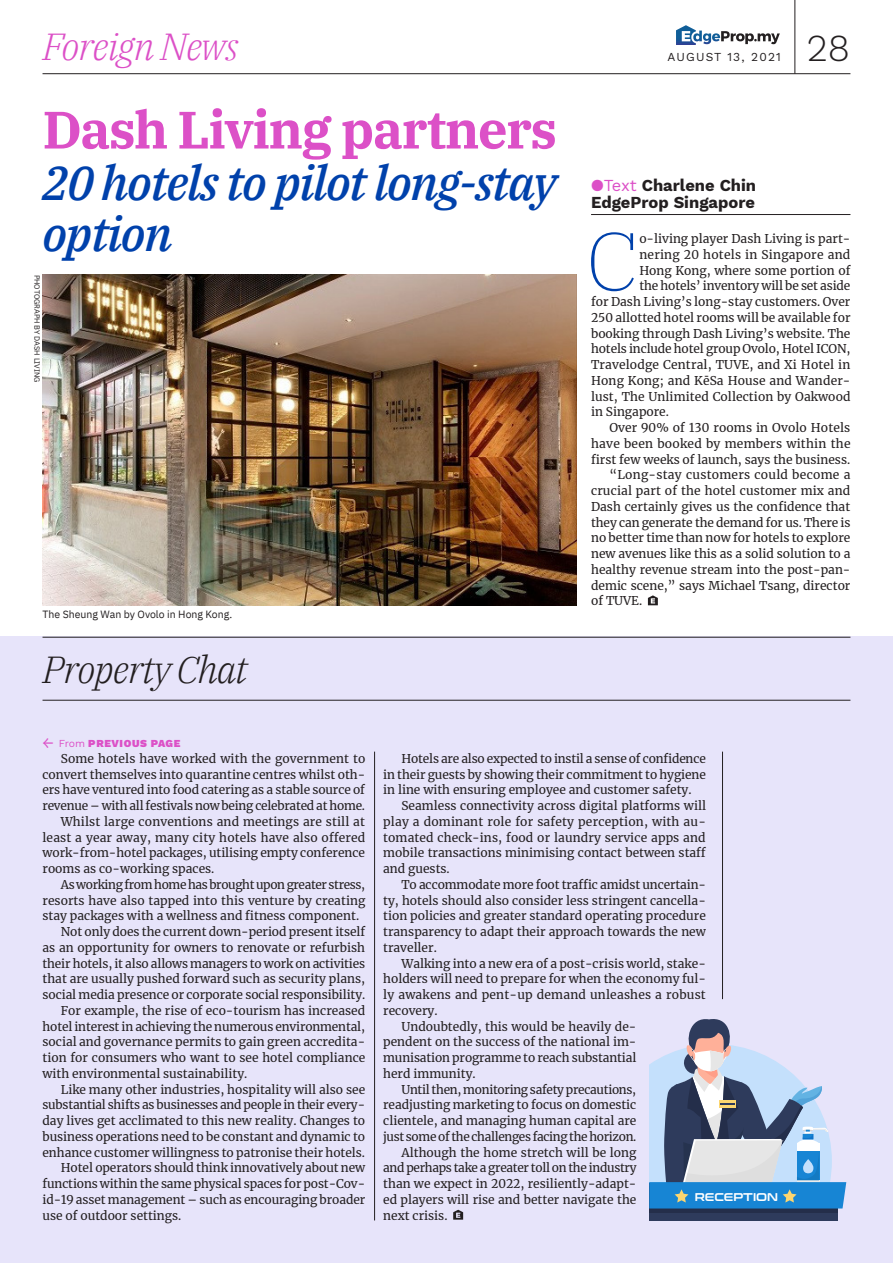
<style>
.page{position:relative;width:893px;height:1263px;background:#fff}
.page>*{position:absolute;margin:0;border:0;box-sizing:border-box;transform-origin:0 0}
.t1{font:200 81.75px "IBM Plex Serif";color:#0041ab}
.t2{font:700 52.5px "IBM Plex Serif";letter-spacing:-.03em;color:#dc50c7}
.t3{font:italic 500 48px/51px "IBM Plex Serif";letter-spacing:-.03em;color:#0041ab}
.t4{font:italic 300 37.5px "IBM Plex Serif";letter-spacing:-.03em;color:#231f20}
.t5{font:italic 300 37.5px "IBM Plex Serif";letter-spacing:-.03em;color:#dc50c7}
.t6{font:300 37.5px "Work Sans";color:#231f20}
.t7{font:700 16.5px/16.5px "Work Sans";color:#231f20}
.t8{font:12px/15.8px "Merriweather";color:#231f20;text-align:justify}
.t9{font:12px "Merriweather";letter-spacing:-.02em;color:#231f20}
.t10{font:12px "Merriweather";letter-spacing:.02em;color:#231f20}
.t11{font:12px "Merriweather";letter-spacing:-.03em;color:#231f20}
.t12{font:12px "Merriweather";letter-spacing:-.025em;color:#231f20}
.t13{font:12px "Work Sans";letter-spacing:.1em;color:#231f20}
.t14{font:11.25px "Conthrax Sb";color:#fff}
.t15{font:10.5px "IBM Plex Sans";color:#231f20}
.t16{font:900 10.5px "Work Sans";letter-spacing:.06em;color:#dc50c7}
.t17{font:7.5px "IBM Plex Sans";color:#231f20}
.s1{font-weight:400;font-size:15px}
.s2{font-weight:400}
.s3{color:#dc50c7}
.s4{font-weight:400;color:#dc50c7}
</style>
<div class="page">
<hr style="left:43px;top:73px;width:807px;height:1px;background:#231f20">
<svg style="left:676px;top:25px;width:104px;height:20px"></svg>
<hr style="left:794px;top:0;width:1px;height:74px;background:#231f20">
<div style="left:0;top:637px;width:893px;height:626px;background:#e7e4fa"></div>
<hr style="left:43px;top:637px;width:807px;height:1px;background:#231f20">
<hr style="left:43px;top:700px;width:807px;height:1px;background:#231f20">
<svg style="left:453px;top:1210px;width:10px;height:10px"></svg>
<hr style="left:591px;top:214px;width:259px;height:1px;background:#231f20">
<svg style="left:648px;top:595px;width:10px;height:10px"></svg>
<img style="left:43px;top:274px;width:534px;height:331px">
<hr style="left:374px;top:752px;width:1px;height:468px;background:#231f20">
<svg style="left:649px;top:1019px;width:197px;height:201px"></svg>
<hr style="left:722px;top:752px;width:1px;height:247px;background:#231f20">
<h3 class="t5" style="left:43px;top:19px;width:198px">Foreign News</h3>
<h2 class="t2" style="left:43px;top:88px;width:516px">Dash Living partners</h2>
<h3 class="t3" style="left:43px;top:153px;width:515px">20 hotels to pilot long-stay option</h3>
<p class="t17" style="left:43px;top:275px;width:109px;rotate:90deg">PHOTOGRAPH BY DASH LIVING</p>
<p class="t15" style="left:43px;top:606px;width:191px">The Sheung Wan by Ovolo in Hong Kong.</p>
<h3 class="t4" style="left:43px;top:641px;width:207px">Property Chat</h3>
<p class="t16" style="left:43px;top:735px;width:139px"><span class="s1">←</span> <span class="s2">From</span> PREVIOUS PAGE</p>
<p class="t13" style="left:668px;top:48px;width:115px">AUGUST 13, 2021</p>
<h3 class="t6" style="left:807px;top:20px;width:45px">28</h3>
<h3 class="t7" style="left:591px;top:177px;width:167px"><span class="s3">●</span><span class="s4">Text</span> Charlene Chin<br>EdgeProp Singapore</h3>
<h1 class="t1" style="left:586px;top:200px;width:55px">C</h1>
<p class="t8" style="left:639px;top:230px;width:213px">o-living player Dash Living is part-</p>
<p class="t10" style="left:639px;top:246px;width:213px">nering 20 hotels in Singapore and</p>
<p class="t8" style="left:639px;top:262px;width:213px">Hong Kong, where some portion of</p>
<p class="t8" style="left:639px;top:278px;width:213px">the hotels’ inventory will be set aside</p>
<p class="t8" style="left:591px;top:293px;width:261px">for Dash Living’s long-stay customers. Over</p>
<p class="t8" style="left:591px;top:309px;width:261px">250 allotted hotel rooms will be available for</p>
<p class="t8" style="left:591px;top:325px;width:261px">booking through Dash Living’s website. The</p>
<p class="t8" style="left:591px;top:341px;width:261px">hotels include hotel group Ovolo, Hotel ICON,</p>
<p class="t8" style="left:591px;top:356px;width:261px">Travelodge Central, TUVE, and Xi Hotel in</p>
<p class="t8" style="left:591px;top:372px;width:261px">Hong Kong; and KēSa House and Wander-</p>
<p class="t8" style="left:591px;top:388px;width:261px">lust, The Unlimited Collection by Oakwood</p>
<p class="t8" style="left:591px;top:404px;width:79px">in Singapore.</p>
<p class="t8" style="left:609px;top:419px;width:242px">Over 90% of 130 rooms in Ovolo Hotels</p>
<p class="t10" style="left:591px;top:435px;width:261px">have been booked by members within the</p>
<p class="t8" style="left:591px;top:451px;width:261px">first few weeks of launch, says the business.</p>
<p class="t10" style="left:609px;top:467px;width:243px">“Long-stay customers could become a</p>
<p class="t8" style="left:591px;top:482px;width:261px">crucial part of the hotel customer mix and</p>
<p class="t8" style="left:591px;top:498px;width:261px">Dash certainly gives us the confidence that</p>
<p class="t8" style="left:591px;top:514px;width:261px">they can generate the demand for us. There is</p>
<p class="t8" style="left:591px;top:530px;width:261px">no better time than now for hotels to explore</p>
<p class="t8" style="left:591px;top:545px;width:261px">new avenues like this as a solid solution to a</p>
<p class="t8" style="left:591px;top:561px;width:261px">healthy revenue stream into the post-pan-</p>
<p class="t8" style="left:591px;top:577px;width:261px">demic scene,” says Michael Tsang, director</p>
<p class="t8" style="left:591px;top:593px;width:53px">of TUVE.</p>
<p class="t8" style="left:61px;top:750px;width:306px">Some hotels have worked with the government to</p>
<p class="t8" style="left:43px;top:766px;width:324px">convert themselves into quarantine centres whilst oth-</p>
<p class="t8" style="left:43px;top:782px;width:324px">ers have ventured into food catering as a stable source of</p>
<p class="t9" style="left:43px;top:797px;width:324px">revenue – with all festivals now being celebrated at home.</p>
<p class="t8" style="left:61px;top:813px;width:306px">Whilst large conventions and meetings are still at</p>
<p class="t8" style="left:43px;top:829px;width:324px">least a year away, many city hotels have also offered</p>
<p class="t8" style="left:43px;top:845px;width:324px">work-from-hotel packages, utilising empty conference</p>
<p class="t8" style="left:43px;top:860px;width:173px">rooms as co-working spaces.</p>
<p class="t11" style="left:61px;top:876px;width:306px">As working from home has brought upon greater stress,</p>
<p class="t8" style="left:43px;top:892px;width:324px">resorts have also tapped into this venture by creating</p>
<p class="t8" style="left:43px;top:908px;width:318px">stay packages with a wellness and fitness component.</p>
<p class="t8" style="left:61px;top:923px;width:306px">Not only does the current down-period present itself</p>
<p class="t8" style="left:43px;top:939px;width:324px">as an opportunity for owners to renovate or refurbish</p>
<p class="t8" style="left:43px;top:955px;width:324px">their hotels, it also allows managers to work on activities</p>
<p class="t8" style="left:43px;top:971px;width:324px">that are usually pushed forward such as security plans,</p>
<p class="t8" style="left:43px;top:986px;width:324px">social media presence or corporate social responsibility.</p>
<p class="t8" style="left:61px;top:1002px;width:306px">For example, the rise of eco-tourism has increased</p>
<p class="t8" style="left:43px;top:1018px;width:324px">hotel interest in achieving the numerous environmental,</p>
<p class="t8" style="left:43px;top:1034px;width:324px">social and governance permits to gain green accredita-</p>
<p class="t8" style="left:43px;top:1049px;width:324px">tion for consumers who want to see hotel compliance</p>
<p class="t8" style="left:43px;top:1065px;width:206px">with environmental sustainability.</p>
<p class="t8" style="left:61px;top:1081px;width:306px">Like many other industries, hospitality will also see</p>
<p class="t9" style="left:43px;top:1097px;width:324px">substantial shifts as businesses and people in their every-</p>
<p class="t8" style="left:43px;top:1112px;width:324px">day lives get acclimated to this new reality. Changes to</p>
<p class="t8" style="left:43px;top:1128px;width:324px">business operations need to be constant and dynamic to</p>
<p class="t8" style="left:43px;top:1144px;width:324px">enhance customer willingness to patronise their hotels.</p>
<p class="t8" style="left:61px;top:1160px;width:306px">Hotel operators should think innovatively about new</p>
<p class="t8" style="left:43px;top:1175px;width:324px">functions within the same physical spaces for post-Cov-</p>
<p class="t8" style="left:43px;top:1191px;width:324px">id-19 asset management – such as encouraging broader</p>
<p class="t8" style="left:43px;top:1207px;width:140px">use of outdoor settings.</p>
<p class="t8" style="left:383px;top:750px;width:324px;text-indent:18px">Hotels are also expected to instil a sense of confidence in their guests by showing their commitment to hygiene in line with ensuring employee and customer safety.</p>
<p class="t8" style="left:383px;top:797px;width:324px;text-indent:18px">Seamless connectivity across digital platforms will play a dominant role for safety perception, with au&shy;tomated check-ins, food or laundry service apps and mobile transactions minimising contact between staff and guests.</p>
<p class="t8" style="left:383px;top:876px;width:324px;text-indent:18px">To accommodate more foot traffic amidst uncertain&shy;ty, hotels should also consider less stringent cancella&shy;tion policies and greater standard operating procedure transparency to adapt their approach towards the new traveller.</p>
<p class="t8" style="left:401px;top:955px;width:306px">Walking into a new era of a post-crisis world, stake-</p>
<p class="t8" style="left:383px;top:971px;width:324px">holders will need to prepare for when the economy ful-</p>
<p class="t8" style="left:383px;top:986px;width:324px">ly awakens and pent-up demand unleashes a robust</p>
<p class="t8" style="left:383px;top:1002px;width:56px">recovery.</p>
<p class="t8" style="left:401px;top:1018px;width:236px">Undoubtedly, this would be heavily de-</p>
<p class="t8" style="left:383px;top:1034px;width:255px">pendent on the success of the national im-</p>
<p class="t8" style="left:383px;top:1049px;width:255px">munisation programme to reach substantial</p>
<p class="t8" style="left:383px;top:1065px;width:94px">herd immunity.</p>
<p class="t12" style="left:401px;top:1081px;width:236px">Until then, monitoring safety precautions,</p>
<p class="t8" style="left:383px;top:1097px;width:255px">readjusting marketing to focus on domestic</p>
<p class="t8" style="left:383px;top:1112px;width:255px">clientele, and managing human capital are</p>
<p class="t11" style="left:383px;top:1128px;width:255px">just some of the challenges facing the horizon.</p>
<p class="t8" style="left:401px;top:1144px;width:237px">Although the home stretch will be long</p>
<p class="t12" style="left:383px;top:1160px;width:255px">and perhaps take a greater toll on the industry</p>
<p class="t8" style="left:383px;top:1175px;width:255px">than we expect in 2022, resiliently-adapt-</p>
<p class="t8" style="left:383px;top:1191px;width:255px">ed players will rise and better navigate the</p>
<p class="t8" style="left:383px;top:1207px;width:66px">next crisis.</p>
<p class="t14" style="left:695px;top:1188px;width:85px">RECEPTION</p>
</div>
